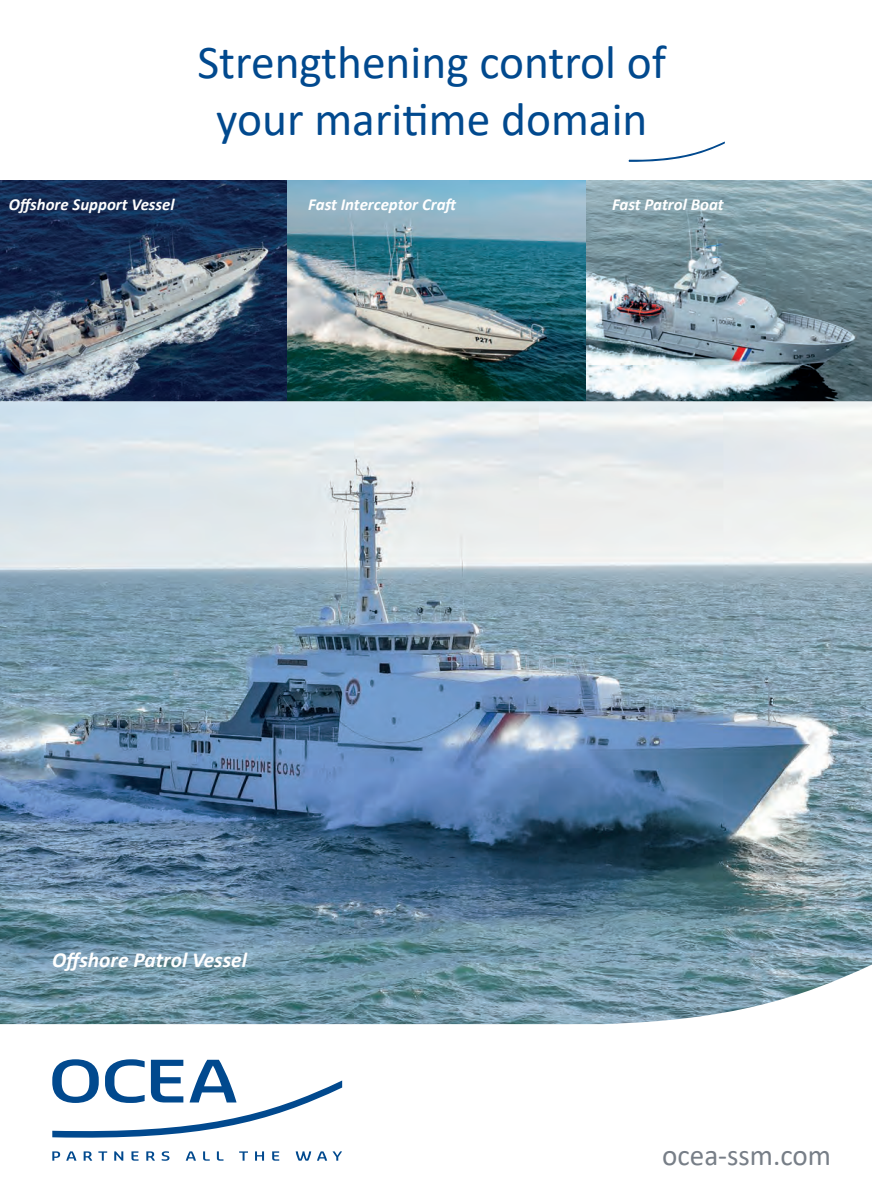
<style>
.page{position:relative;width:872px;height:1191px;background:#fff}
.page>*{position:absolute;margin:0;border:0;box-sizing:border-box;transform-origin:0 0}
.t1{font:47.4px/56.8px "Calibri";color:#01498e;text-align:center}
.t2{font:29.1px "Calibri";color:#777e87}
.t3{font:italic 700 21.45px "Calibri";color:#fff}
.t4{font:italic 700 16.8px "Calibri";color:#fff}
</style>
<div class="page">
<img style="left:586px;top:181px;width:286px;height:220px">
<img style="left:0;top:181px;width:586px;height:220px">
<img style="left:0;top:401px;width:872px;height:623px">
<svg style="left:52px;top:1151px;width:290px;height:9px"></svg>
<svg style="left:52px;top:1059px;width:290px;height:79px"></svg>
<svg style="left:628px;top:141px;width:97px;height:21px"></svg>
<h1 class="t1" style="left:197px;top:33px;width:470px">Strengthening control of your maritime domain</h1>
<p class="t4" style="left:9px;top:193px;width:167px">Offshore Support Vessel</p>
<p class="t4" style="left:308px;top:193px;width:151px">Fast Interceptor Craft</p>
<p class="t4" style="left:612px;top:193px;width:113px">Fast Patrol Boat</p>
<p class="t3" style="left:52px;top:945px;width:196px">Offshore Patrol Vessel</p>
<h2 class="t2" style="left:662px;top:1135px;width:170px">ocea-ssm.com</h2>
</div>
